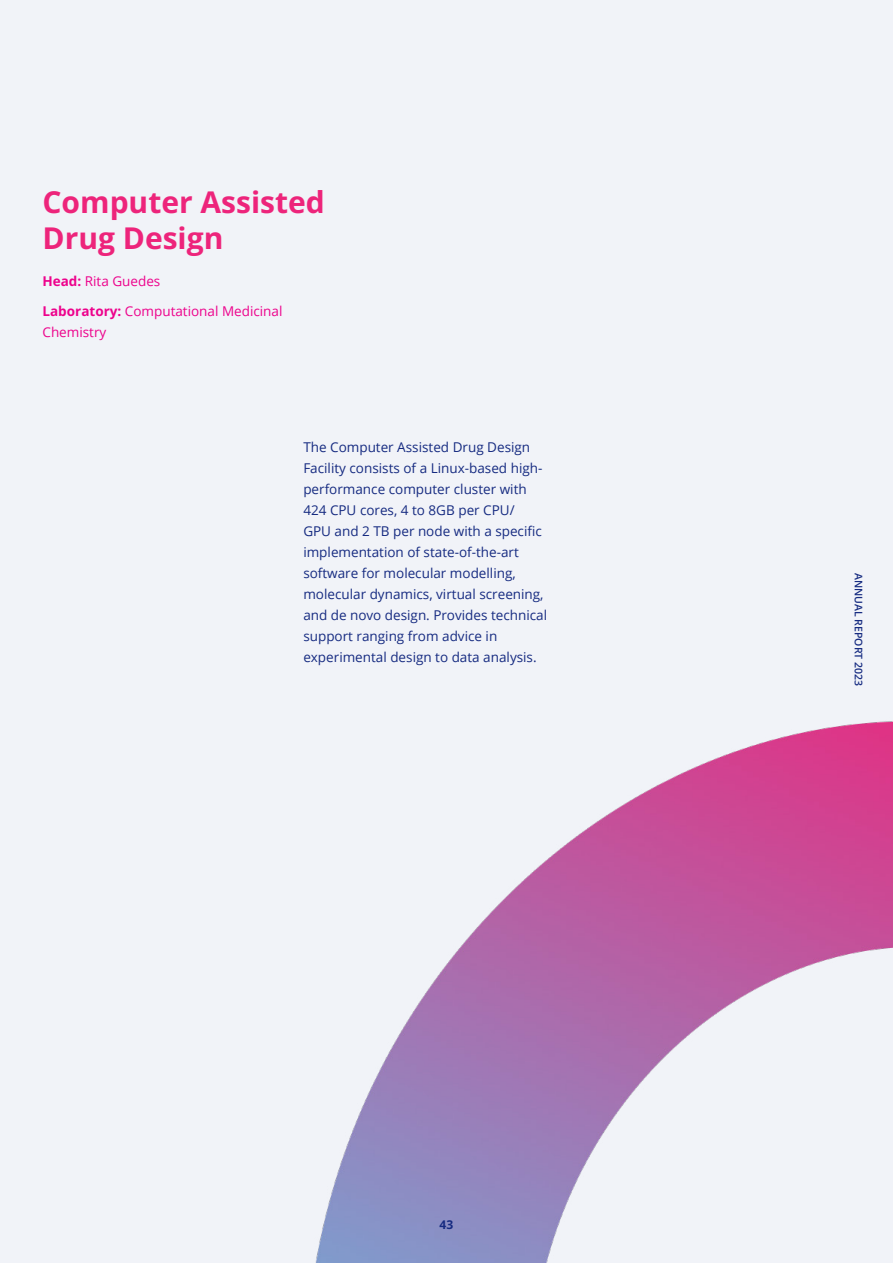
<style>
.page{position:relative;width:893px;height:1263px;background:#f1f3f8}
.page>*{position:absolute;margin:0;border:0;box-sizing:border-box;transform-origin:0 0}
.t1{font:700 30px/36px "Open Sans";color:#ed247b}
.Texto{font:13.5px/21px "Open Sans";color:#162b81}
.Texto-2{font:13.5px/21px "Open Sans";color:#ed028c}
.t2{font:700 12px "Open Sans";color:#162b81}
.t3{font:600 10.5px "Open Sans";color:#162b81}
.s1{font-weight:700}
</style>
<div class="page">
<img style="left:315px;top:721px;width:578px;height:542px">
<p class="t1" style="left:43px;top:183px;width:284px">Computer Assisted<br>Drug Design</p>
<p class="Texto-2" style="left:43px;top:270px;width:119px"><span class="s1">Head:</span> Rita Guedes</p>
<p class="Texto-2" style="left:43px;top:300px;width:241px"><span class="s1">Laboratory:</span> Computational Medicinal<br>Chemistry</p>
<p class="Texto" style="left:303px;top:436px;width:245px">The Computer Assisted Drug Design Facility consists of a Linux-based high&shy;performance computer cluster with 424 CPU cores, 4 to 8GB per CPU/<br>GPU and 2 TB per node with a specific implementation of state-of-the-art software for molecular modelling, molecular dynamics, virtual screening, and de novo design. Provides technical support ranging from advice in experimental design to data analysis.</p>
<p class="t2" style="left:440px;top:1216px;width:15px">43</p>
<p class="t3" style="left:866px;top:573px;width:115px;rotate:90deg">ANNUAL REPORT 2023</p>
</div>
